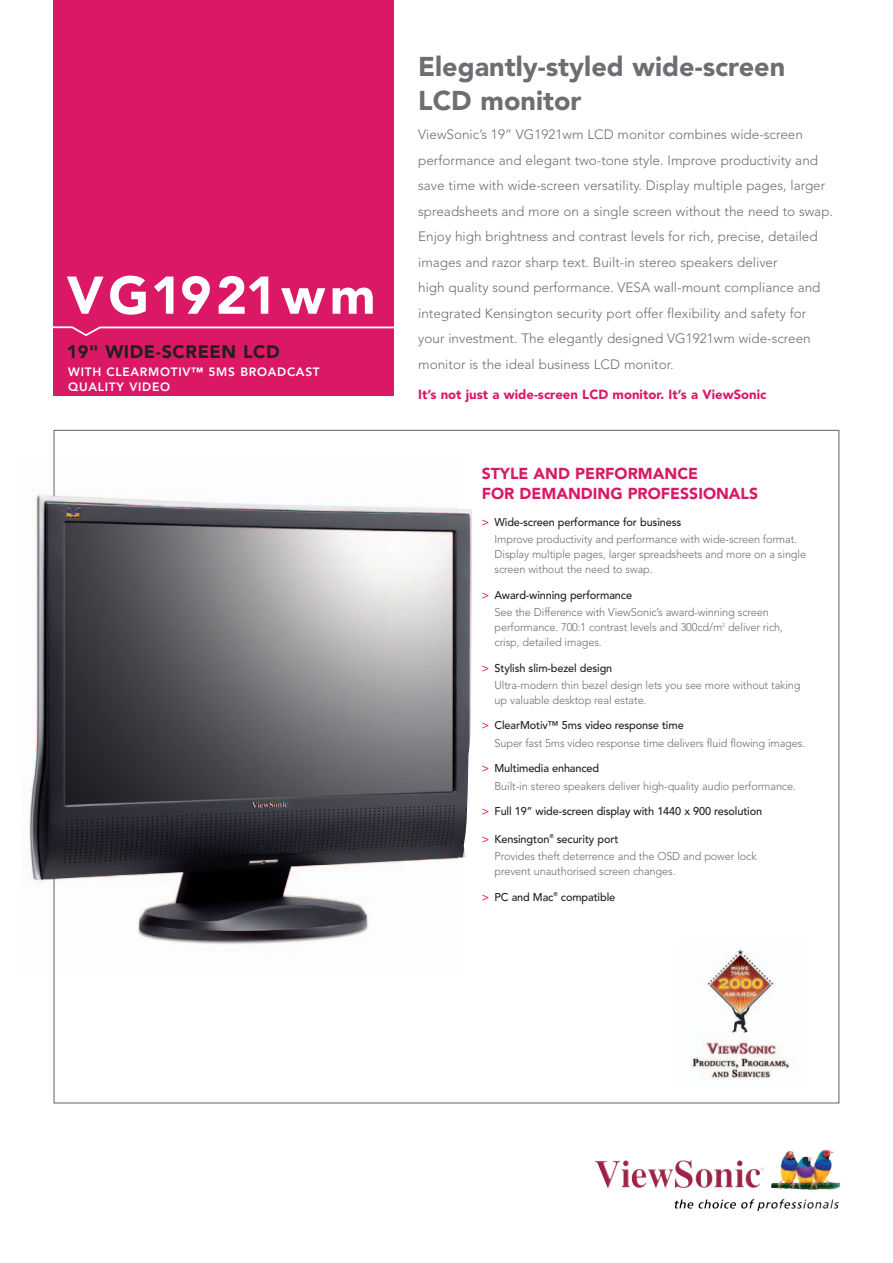
<style>
.page{position:relative;width:893px;height:1263px;background:#fff}
.page>*{position:absolute;margin:0;border:0;box-sizing:border-box;transform-origin:0 0}
.t1{font:900 52.5px "Avenir LT";letter-spacing:.09em;color:#fff}
.t2{font:900 27px/33.6px "Avenir LT";color:#6d6e71}
.t3{font:900 18px "Avenir LT";letter-spacing:.03em;color:#231f20}
.t4{font:900 15.75px/19.6px "Avenir LT";color:#da1865}
.t5{font:300 13.5px/25.5px "Avenir LT";color:#6d6e71}
.t6{font:900 13.2px "Avenir LT";color:#da1865}
.t7{font:800 12px/14.4px "Avenir LT";letter-spacing:.06em;color:#fff}
.t8{font:300 11.25px/17.5px "Avenir LT";letter-spacing:-.01em;color:#6d6e71}
.t9{font:500 11.25px "Avenir LT";letter-spacing:-.01em;color:#231f20}
.s1{font-weight:500;color:#da1865}
.s2{font-weight:500;color:#231f20}
.s3{color:#da1865}
</style>
<div class="page">
<img style="left:771px;top:1153px;width:69px;height:37px">
<div style="left:54px;top:0;width:340px;height:396px;background:#da1865"></div>
<svg style="left:53px;top:325px;width:341px;height:12px"></svg>
<img style="left:691px;top:949px;width:101px;height:131px">
<img style="left:31px;top:496px;width:441px;height:444px">
<h1 class="t1" style="left:67px;top:273px;width:310px">VG1921wm</h1>
<h3 class="t3" style="left:67px;top:344px;width:214px">19" WIDE-SCREEN LCD</h3>
<p class="t7" style="left:68px;top:366px;width:253px">WITH CLEARMOTIV™ 5MS BROADCAST<br>QUALITY VIDEO</p>
<h2 class="t2" style="left:418px;top:52px;width:368px">Elegantly-styled wide-screen<br>LCD monitor</h2>
<p class="t5" style="left:418px;top:123px;width:416px">ViewSonic’s 19” VG1921wm LCD monitor combines wide-screen performance and elegant two-tone style. Improve productivity and save time with wide-screen versatility. Display multiple pages, larger spreadsheets and more on a single screen without the need to swap.<br>Enjoy high brightness and contrast levels for rich, precise, detailed images and razor sharp text. Built-in stereo speakers deliver<br>high quality sound performance. VESA wall-mount compliance and integrated Kensington security port offer flexibility and safety for your investment. The elegantly designed VG1921wm wide-screen monitor is the ideal business LCD monitor.</p>
<p class="t6" style="left:418px;top:388px;width:350px">It’s not just a wide-screen LCD monitor. It’s a ViewSonic</p>
<h3 class="t4" style="left:482px;top:465px;width:278px">STYLE AND PERFORMANCE<br>FOR DEMANDING PROFESSIONALS</h3>
<p class="t8" style="left:494px;top:514px;width:304px;text-indent:-13px"><span class="s1">&gt;</span> <span class="s2">Wide-screen performance for business<br></span>Improve productivity and performance with wide-screen format.</p>
<p class="t8" style="left:494px;top:548px;width:313px;line-height:15px">Display multiple pages, larger spreadsheets and more on a single screen without the need to swap.</p>
<p class="t8" style="left:494px;top:587px;width:276px;text-indent:-13px"><span class="s1">&gt;</span> <span class="s2">Award-winning performance<br></span>See the Difference with ViewSonic’s award-winning screen</p>
<p class="t8" style="left:494px;top:621px;width:290px;line-height:15px">performance. 700:1 contrast levels and 300cd/m<sup>2</sup> deliver rich, crisp, detailed images.</p>
<p class="t8" style="left:494px;top:660px;width:307px;text-indent:-13px"><span class="s1">&gt;</span> <span class="s2">Stylish slim-bezel design<br></span>Ultra-modern thin bezel design lets you see more without taking</p>
<p class="t8" style="left:494px;top:692px;width:153px">up valuable desktop real estate.</p>
<p class="t8" style="left:494px;top:718px;width:312px;text-indent:-13px"><span class="s1">&gt;</span> <span class="s2">ClearMotiv™ 5ms video response time<br></span>Super fast 5ms video response time delivers fluid flowing images.</p>
<p class="t8" style="left:494px;top:760px;width:303px;text-indent:-13px"><span class="s1">&gt;</span> <span class="s2">Multimedia enhanced<br></span>Built-in stereo speakers deliver high-quality audio performance.</p>
<p class="t9" style="left:482px;top:806px;width:282px"><span class="s3">&gt;</span> Full 19” wide-screen display with 1440 x 900 resolution</p>
<p class="t8" style="left:494px;top:831px;width:263px;text-indent:-13px"><span class="s1">&gt;</span> <span class="s2">Kensington</span><sup>®</sup> <span class="s2">security port<br></span>Provides theft deterrence and the OSD and power lock</p>
<p class="t8" style="left:494px;top:863px;width:182px">prevent unauthorised screen changes.</p>
<p class="t9" style="left:482px;top:892px;width:135px"><span class="s3">&gt;</span> PC and Mac<sup>®</sup> compatible</p>
</div>
